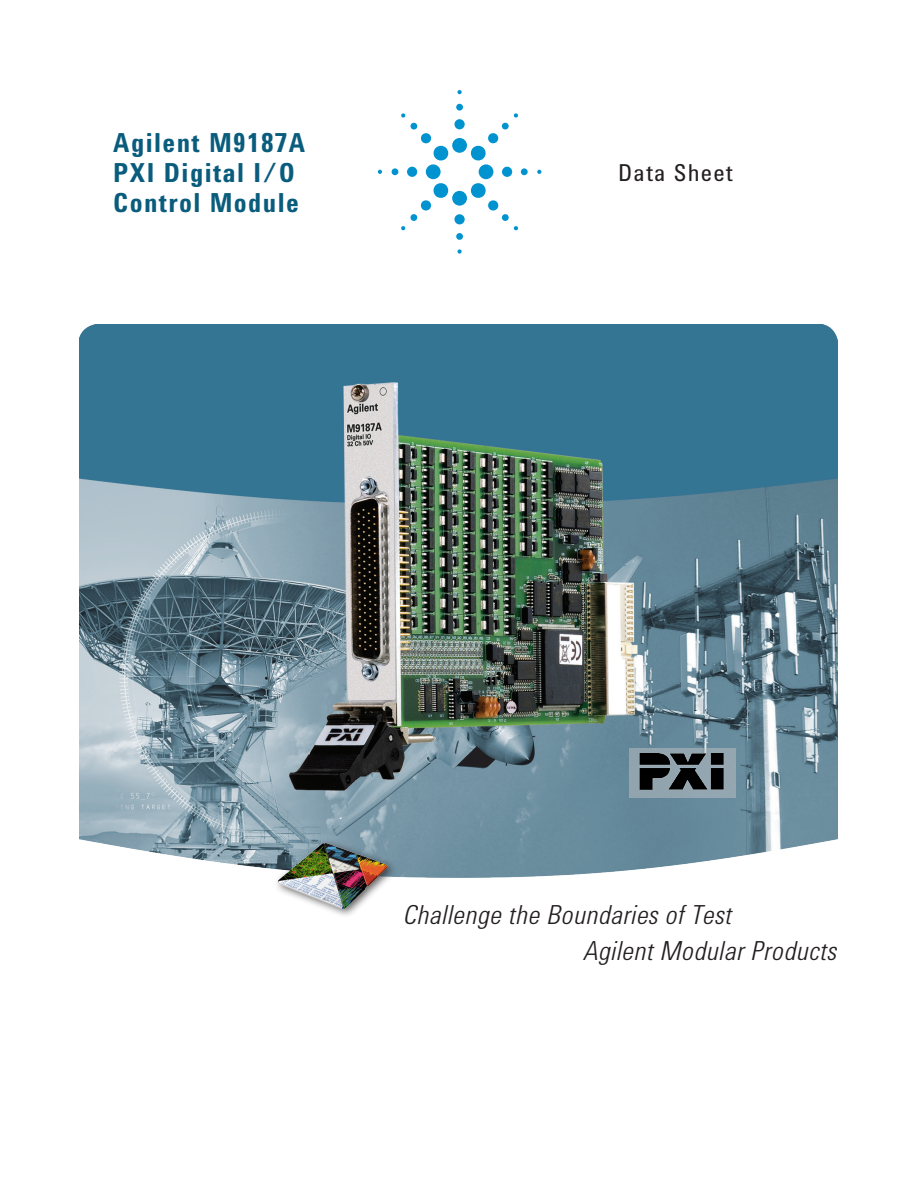
<style>
.page{position:relative;width:918px;height:1188px;background:#fff}
.page>*{position:absolute;margin:0;border:0;box-sizing:border-box;transform-origin:0 0}
.t1{font:italic 300 27px "Agilent Condensed CFF";letter-spacing:.02em;color:#231f20}
.t2{font:700 27px/30px "Agilent Condensed CFF";letter-spacing:.05em;color:#0a5c7d}
.t3{font:24px "Agilent Condensed CFF";letter-spacing:.05em;color:#231f20}
</style>
<div class="page">
<div style="left:452px;top:138px;width:15px;height:15px;background:#0093d0;border-radius:50%"></div>
<div style="left:454px;top:119px;width:11px;height:10px;background:#0093d0;border-radius:50%"></div>
<div style="left:456px;top:104px;width:7px;height:7px;background:#0093d0;border-radius:50%"></div>
<svg style="left:457px;top:90px;width:5px;height:4px"></svg>
<div style="left:479px;top:164px;width:14px;height:15px;background:#0093d0;border-radius:50%"></div>
<div style="left:502px;top:167px;width:10px;height:10px;background:#0093d0;border-radius:50%"></div>
<div style="left:521px;top:168px;width:7px;height:7px;background:#0093d0;border-radius:50%"></div>
<svg style="left:537px;top:170px;width:4px;height:4px"></svg>
<div style="left:452px;top:191px;width:15px;height:15px;background:#0093d0;border-radius:50%"></div>
<div style="left:454px;top:214px;width:11px;height:10px;background:#0093d0;border-radius:50%"></div>
<div style="left:456px;top:233px;width:7px;height:7px;background:#0093d0;border-radius:50%"></div>
<svg style="left:457px;top:249px;width:5px;height:5px"></svg>
<div style="left:426px;top:164px;width:15px;height:15px;background:#0093d0;border-radius:50%"></div>
<div style="left:407px;top:167px;width:10px;height:10px;background:#0093d0;border-radius:50%"></div>
<div style="left:392px;top:168px;width:6px;height:7px;background:#0093d0;border-radius:50%"></div>
<svg style="left:378px;top:170px;width:4px;height:4px"></svg>
<svg style="left:470px;top:113px;width:48px;height:48px"></svg>
<svg style="left:471px;top:183px;width:47px;height:48px"></svg>
<svg style="left:401px;top:183px;width:48px;height:48px"></svg>
<svg style="left:401px;top:113px;width:48px;height:48px"></svg>
<img style="left:80px;top:325px;width:757px;height:553px">
<div style="left:629px;top:748px;width:107px;height:50px;background:#92a5b0"></div>
<img style="left:639px;top:754px;width:85px;height:36px">
<div style="left:273px;top:838px;width:124px;height:80px;background:#231f20;opacity:.75"></div>
<img style="left:268px;top:839px;width:124px;height:74px">
<p class="t2" style="left:113px;top:127px;width:193px">Agilent M9187A<br>PXI Digital I/O<br>Control Module</p>
<p class="t3" style="left:618px;top:155px;width:116px">Data Sheet</p>
<p class="t1" style="left:404px;top:895px;width:330px">Challenge the Boundaries of Test</p>
<p class="t1" style="left:584px;top:931px;width:254px">Agilent Modular Products</p>
</div>
